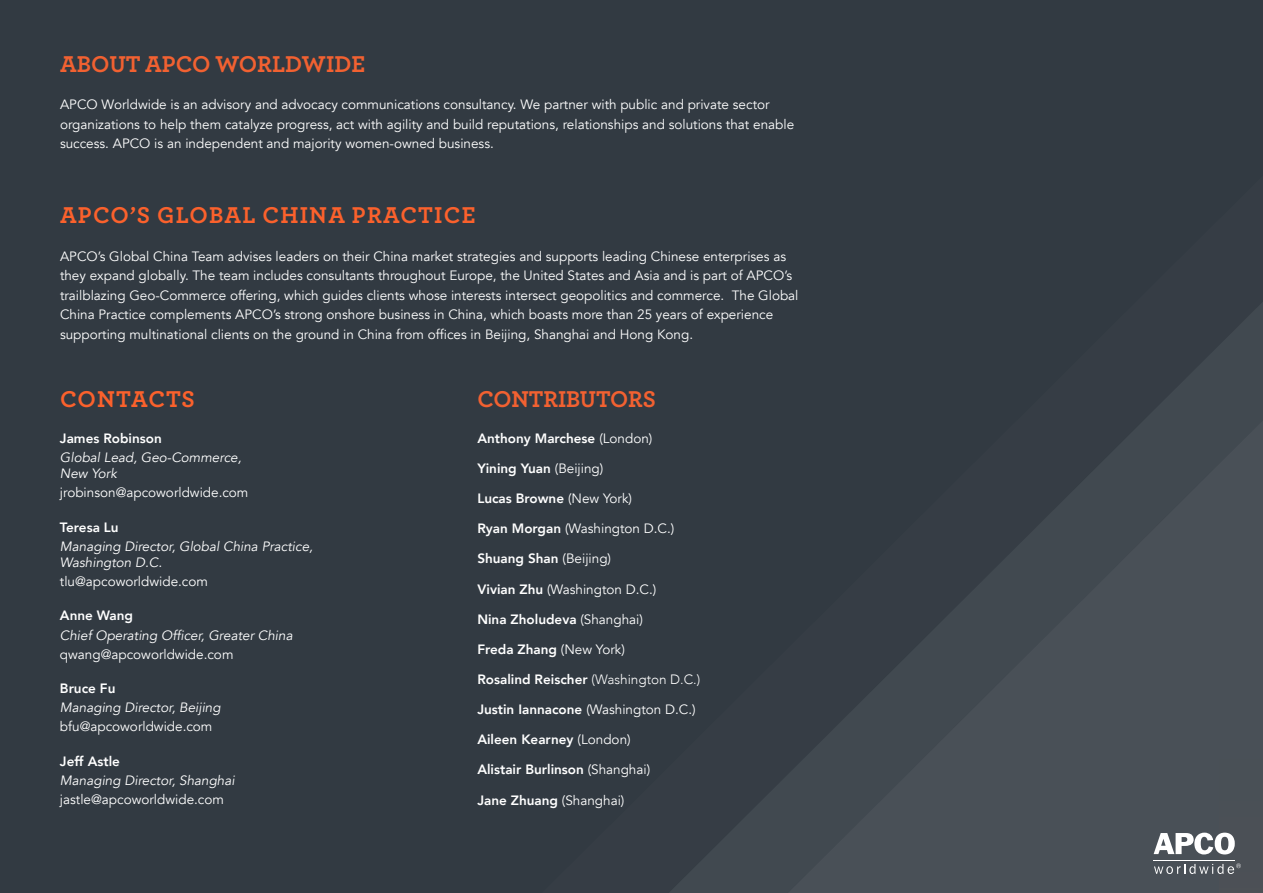
<style>
.page{position:relative;width:1263px;height:893px;background:#323a42}
.page>*{position:absolute;margin:0;border:0;box-sizing:border-box;transform-origin:0 0}
.PullQuotes{font:24px "Archer Bold LF";letter-spacing:-.005em;color:#f26131}
.Headers{font:24px "Archer Bold LF";letter-spacing:.05em;color:#fb612c}
.Headers-2{font:24px "Archer Bold LF";letter-spacing:.03em;color:#fb612c}
.t1{font:13.5px/19.5px "Avenir";color:#fff}
.t2{font:800 13.5px "Avenir";color:#fff}
.t3{font:italic 13.5px/16.2px "Avenir";color:#fff}
.s1{font-weight:400}
.s2{font-weight:800}
.s3{font-weight:300}
</style>
<div class="page">
<svg style="left:669px;top:302px;width:594px;height:591px"></svg>
<svg style="left:788px;top:420px;width:475px;height:473px;fill:#414950"></svg>
<svg style="left:1153px;top:833px;width:82px;height:21px;background:#aeb1b4"></svg>
<hr style="left:1153px;top:860px;width:82px;height:1px;background:#fff">
<svg style="left:1154px;top:863px;width:87px;height:11px"></svg>
<p class="PullQuotes" style="left:60px;top:49px;width:307px">ABOUT APCO WORLDWIDE</p>
<p class="t1" style="left:60px;top:95px;width:736px">APCO Worldwide is an advisory and advocacy communications consultancy. We partner with public and private sector organizations to help them catalyze progress, act with agility and build reputations, relationships and solutions that enable success. APCO is an independent and majority women-owned business.</p>
<p class="Headers" style="left:60px;top:200px;width:417px">APCO’S GLOBAL CHINA PRACTICE</p>
<p class="t1" style="left:60px;top:246px;width:740px">APCO’s Global China Team advises leaders on their China market strategies and supports leading Chinese enterprises as they expand globally. The team includes consultants throughout Europe, the United States and Asia and is part of APCO’s trailblazing Geo-Commerce offering, which guides clients whose interests intersect geopolitics and commerce. The Global China Practice complements APCO’s strong onshore business in China, which boasts more than 25 years of experience supporting multinational clients on the ground in China from offices in Beijing, Shanghai and Hong Kong.</p>
<p class="Headers-2" style="left:60px;top:384px;width:136px">CONTACTS</p>
<p class="PullQuotes" style="left:477px;top:384px;width:180px">CONTRIBUTORS</p>
<p class="t2" style="left:60px;top:428px;width:103px">James Robinson</p>
<p class="t3" style="left:60px;top:449px;width:183px">Global Lead, Geo-Commerce,<br>New York</p>
<p class="t1" style="left:60px;top:483px;width:190px">jrobinson@apcoworldwide.com</p>
<p class="t2" style="left:60px;top:516px;width:60px">Teresa Lu</p>
<p class="t3" style="left:60px;top:538px;width:255px">Managing Director, Global China Practice,<br>Washington D.C.</p>
<p class="t1" style="left:60px;top:572px;width:150px">tlu@apcoworldwide.com</p>
<p class="t2" style="left:60px;top:605px;width:75px">Anne Wang</p>
<p class="t3" style="left:60px;top:627px;width:234px">Chief Operating Officer, Greater China</p>
<p class="t1" style="left:60px;top:645px;width:175px">qwang@apcoworldwide.com</p>
<p class="t2" style="left:60px;top:678px;width:57px">Bruce Fu</p>
<p class="t3" style="left:60px;top:700px;width:162px">Managing Director, Beijing</p>
<p class="t1" style="left:60px;top:717px;width:154px">bfu@apcoworldwide.com</p>
<p class="t2" style="left:60px;top:750px;width:62px">Jeff Astle</p>
<p class="t3" style="left:60px;top:772px;width:176px">Managing Director, Shanghai</p>
<p class="t1" style="left:60px;top:790px;width:166px">jastle@apcoworldwide.com</p>
<p class="t2" style="left:477px;top:428px;width:177px">Anthony Marchese <span class="s1">(London)</span></p>
<p class="t2" style="left:477px;top:458px;width:127px">Yining Yuan <span class="s1">(Beijing)</span></p>
<p class="t2" style="left:477px;top:488px;width:156px">Lucas Browne <span class="s1">(New York)</span></p>
<p class="t1" style="left:477px;top:519px;width:199px"><span class="s2">Ryan Morgan</span> (Washington D.C.)</p>
<p class="t2" style="left:477px;top:548px;width:135px">Shuang Shan <span class="s1">(Beijing)</span></p>
<p class="t1" style="left:477px;top:579px;width:180px"><span class="s2">Vivian Zhu</span> (Washington D.C.)</p>
<p class="t2" style="left:477px;top:608px;width:167px">Nina Zholudeva <span class="s1">(Shanghai)</span></p>
<p class="t2" style="left:477px;top:639px;width:149px">Freda Zhang <span class="s1">(New York)</span></p>
<p class="t2" style="left:477px;top:669px;width:224px">Rosalind Reischer <span class="s3">(Washington D.C.)</span></p>
<p class="t1" style="left:477px;top:700px;width:220px"><span class="s2">Justin Iannacone</span> (Washington D.C.)</p>
<p class="t2" style="left:477px;top:729px;width:155px">Aileen Kearney <span class="s1">(London)</span></p>
<p class="t2" style="left:477px;top:759px;width:174px">Alistair Burlinson <span class="s1">(Shanghai)</span></p>
<p class="t2" style="left:477px;top:789px;width:149px">Jane Zhuang <span class="s1">(Shanghai)</span></p>
</div>
